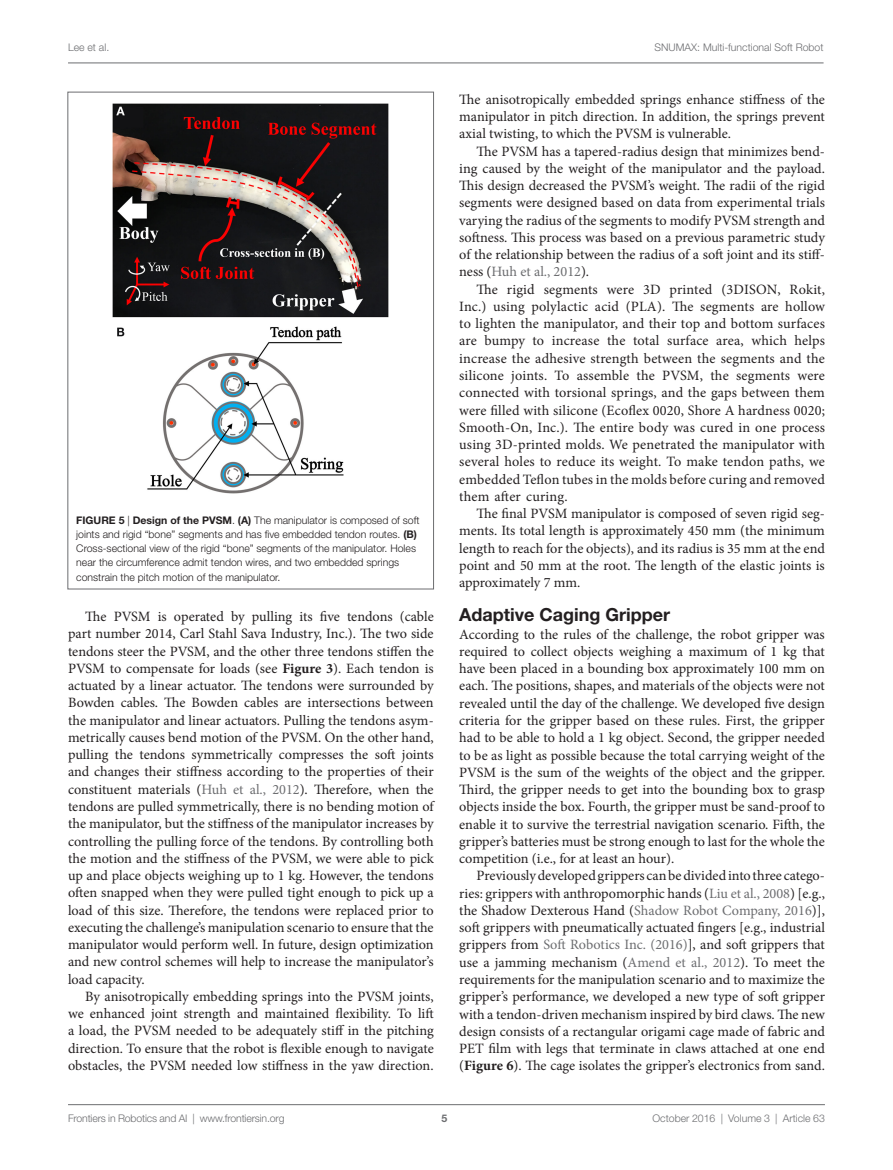
<style>
.page{position:relative;width:893px;height:1170px;background:#fff}
.page>*{position:absolute;margin:0;border:0;box-sizing:border-box;transform-origin:0 0}
.t1{font:700 18px "Helvetica Neue LT Std";color:#231f20}
.t2{font:14.25px/17.2px "Minion Pro";color:#231f20;text-align:justify}
.t3{font:300 10.5px/14.2px "Helvetica Neue LT Std";color:#231f20}
.t4{font:300 10.5px "Helvetica Neue LT Std";color:#6c6d70}
.t5{font:700 10.5px "Helvetica Neue LT Std";color:#6c6d70}
.s1{font-weight:700}
.s2{color:#6c6d70}
</style>
<div class="page">
<img style="left:112px;top:103px;width:277px;height:390px">
<hr style="left:68px;top:1104px;width:757px;height:1px;background:#6c6d70">
<hr style="left:68px;top:63px;width:755px;height:1px;background:#6c6d70">
<p class="t4" style="left:68px;top:41px;width:43px">Lee et al.</p>
<p class="t4" style="left:655px;top:41px;width:170px">SNUMAX: Multi-functional Soft Robot</p>
<p class="t3" style="left:76px;top:512px;width:345px"><span class="s1">FIG URE 5</span> | <span class="s1">Design of the PVSM</span>. <span class="s1">(A)</span> The manipulator is composed of soft joints and rigid “bone” segments and has five embedded tendon routes. <span class="s1">(B)<br></span>Cross-sectional view of the rigid “bone” segments of the manipulator. Holes near the circumference admit tendon wires, and two embedded springs constrain the pitch motion of the manipulator.</p>
<p class="t2" style="left:68px;top:608px;width:367px;text-indent:17px">The PVSM is operated by pulling its five tendons (cable part number 2014, Carl Stahl Sava Industry, Inc.). The two side tendons steer the PVSM, and the other three tendons stiffen the PVSM to compensate for loads (see <span class="s1">Figure 3</span>). Each tendon is actuated by a linear actuator. The tendons were surrounded by Bowden cables. The Bowden cables are intersections between the manipulator and linear actuators. Pulling the tendons asym&shy;metrically causes bend motion of the PVSM. On the other hand, pulling the tendons symmetrically compresses the soft joints and changes their stiffness according to the properties of their constituent materials (<span class="s2">Huh et al., 2012</span>). Therefore, when the tendons are pulled symmetrically, there is no bending motion of the manipulator, but the stiffness of the manipulator increases by controlling the pulling force of the tendons. By controlling both the motion and the stiffness of the PVSM, we were able to pick up and place objects weighing up to 1 kg. However, the tendons often snapped when they were pulled tight enough to pick up a load of this size. Therefore, the tendons were replaced prior to executing the challenge’s manipulation scenario to ensure that the manipulator would perform well. In future, design optimization and new control schemes will help to increase the manipulator’s load capacity.</p>
<p class="t2" style="left:68px;top:987px;width:367px;text-indent:17px">By anisotropically embedding springs into the PVSM joints, we enhanced joint strength and maintained flexibility. To lift a load, the PVSM needed to be adequately stiff in the pitching direction. To ensure that the robot is flexible enough to navigate obstacles, the PVSM needed low stiffness in the yaw direction.</p>
<p class="t2" style="left:459px;top:91px;width:367px">The anisotropically embedded springs enhance stiffness of the manipulator in pitch direction. In addition, the springs prevent axial twisting, to which the PVSM is vulnerable.</p>
<p class="t2" style="left:459px;top:142px;width:367px;text-indent:17px">The PVSM has a tapered-radius design that minimizes bend&shy;ing caused by the weight of the manipulator and the payload.<br>This design decreased the PVSM’s weight. The radii of the rigid segments were designed based on data from experimental trials varying the radius of the segments to modify PVSM strength and softness. This process was based on a previous parametric study of the relationship between the radius of a soft joint and its stiff&shy;ness (<span class="s2">Huh et al., 2012</span>).</p>
<p class="t2" style="left:459px;top:280px;width:367px;text-indent:17px">The rigid segments were 3D printed (3DISON, Rokit, Inc.) using polylactic acid (PLA). The segments are hollow to lighten the manipulator, and their top and bottom surfaces are bumpy to increase the total surface area, which helps increase the adhesive strength between the segments and the silicone joints. To assemble the PVSM, the segments were connected with torsional springs, and the gaps between them were filled with silicone (Ecoflex 0020, Shore A hardness 0020; Smooth-On, Inc.). The entire body was cured in one process using 3D-printed molds. We penetrated the manipulator with several holes to reduce its weight. To make tendon paths, we embedded Teflon tubes in the molds before curing and removed them after curing.</p>
<p class="t2" style="left:459px;top:505px;width:367px;text-indent:17px">The final PVSM manipulator is composed of seven rigid seg&shy;ments. Its total length is approximately 450 mm (the minimum length to reach for the objects), and its radius is 35 mm at the end point and 50 mm at the root. The length of the elastic joints is approximately 7 mm.</p>
<p class="t1" style="left:459px;top:603px;width:212px">Adaptive Caging Gripper</p>
<p class="t2" style="left:459px;top:625px;width:367px">According to the rules of the challenge, the robot gripper was required to collect objects weighing a maximum of 1 kg that have been placed in a bounding box approximately 100 mm on each. The positions, shapes, and materials of the objects were not revealed until the day of the challenge. We developed five design criteria for the gripper based on these rules. First, the gripper had to be able to hold a 1 kg object. Second, the gripper needed to be as light as possible because the total carrying weight of the PVSM is the sum of the weights of the object and the gripper.<br>Third, the gripper needs to get into the bounding box to grasp objects inside the box. Fourth, the gripper must be sand-proof to enable it to survive the terrestrial navigation scenario. Fifth, the gripper’s batteries must be strong enough to last for the whole the competition (i.e., for at least an hour).</p>
<p class="t2" style="left:459px;top:867px;width:367px;text-indent:17px">Previously developed grippers can be divided into three catego&shy;ries: grippers with anthropomorphic hands (<span class="s2">Liu et al., 2008</span>) [e.g., the Shadow Dexterous Hand (<span class="s2">Shadow Robot Company, 2016</span>)], soft grippers with pneumatically actuated fingers [e.g., industrial grippers from <span class="s2">Soft Robotics Inc. (2016)</span>], and soft grippers that use a jamming mechanism (<span class="s2">Amend et al., 2012</span>). To meet the requirements for the manipulation scenario and to maximize the gripper’s performance, we developed a new type of soft gripper with a tendon-driven mechanism inspired by bird claws. The new design consists of a rectangular origami cage made of fabric and PET film with legs that terminate in claws attached at one end (<span class="s1">Figure 6</span>). The cage isolates the gripper’s electronics from sand.</p>
<p class="t4" style="left:68px;top:1111px;width:218px">Frontiers in Robotics and AI | www.frontiersin.org</p>
<p class="t4" style="left:652px;top:1111px;width:174px">October 2016 | Volume 3 | Article 63</p>
<p class="t5" style="left:441px;top:1111px;width:7px">5</p>
</div>
